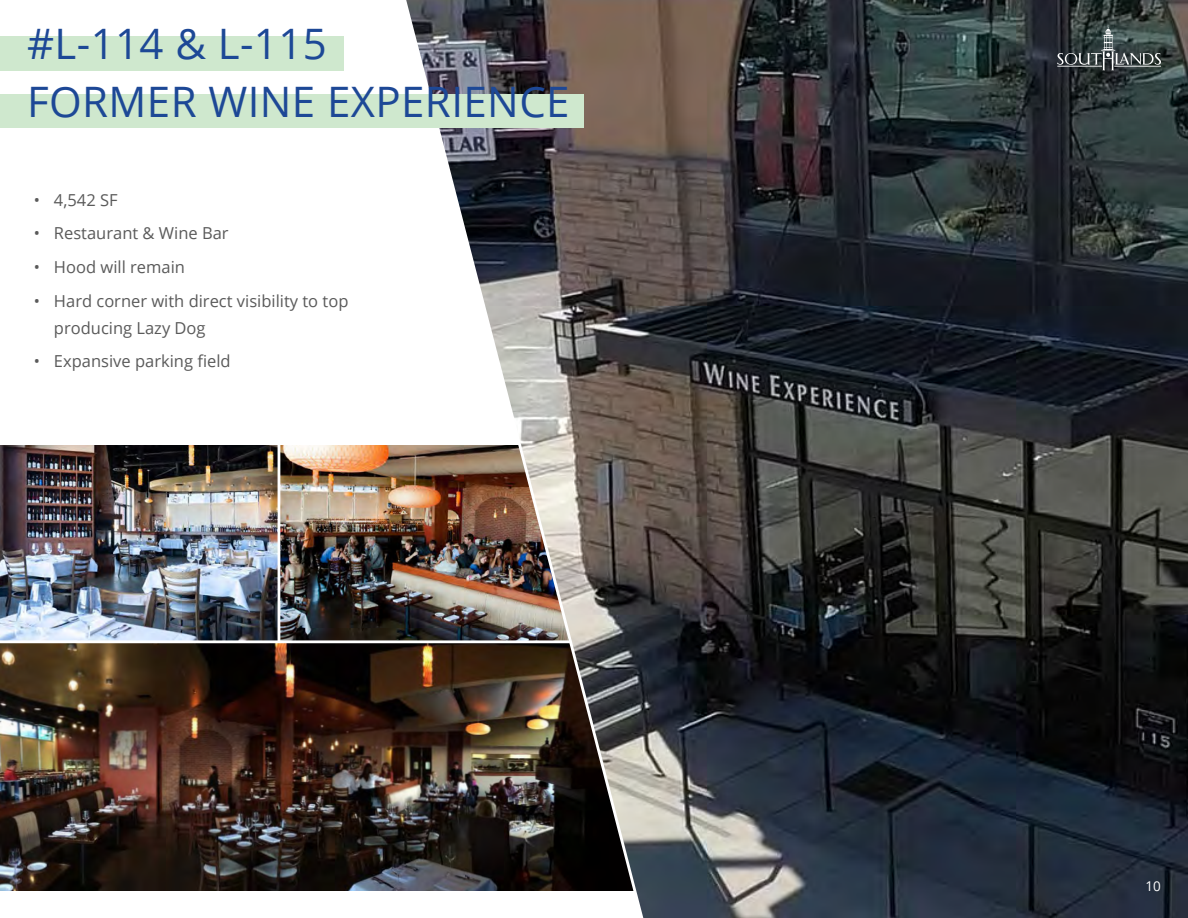
<style>
.page{position:relative;width:1188px;height:918px;background:#fff}
.page>*{position:absolute;margin:0;border:0;box-sizing:border-box;transform-origin:0 0}
.t1{font:42px "Open Sans";letter-spacing:.01em;color:#1d4896}
.t2{font:16.5px/27px "Open Sans";color:#5a5a5a}
.t3{font:13.5px "Open Sans";color:#fff}
</style>
<div class="page">
<img style="left:0;top:445px;width:398px;height:195px">
<img style="left:0;top:643px;width:398px;height:248px">
<img style="left:398px;top:0;width:790px;height:918px">
<div style="left:0;top:36px;width:343px;height:34px;background:#cfe8ce"></div>
<hr style="left:0;top:640px;width:571px;height:3px;background:#fff">
<hr style="left:278px;top:436px;width:2px;height:207px;background:#fff">
<svg style="left:1057px;top:27px;width:104px;height:43px;background:#4b5656"></svg>
<div style="left:0;top:94px;width:583px;height:33px;background:#cfe8ce"></div>
<h1 class="t1" style="left:27px;top:15px;width:301px">#L-114 &amp; L-115</h1>
<h1 class="t1" style="left:27px;top:73px;width:544px">FORMER WINE EXPERIENCE</h1>
<p class="t2" style="left:34px;top:186px;width:85px">• 4,542 SF</p>
<p class="t2" style="left:34px;top:219px;width:196px">• Restaurant &amp; Wine Bar</p>
<p class="t2" style="left:34px;top:253px;width:153px">• Hood will remain</p>
<p class="t2" style="left:54px;top:287px;width:296px;text-indent:-20px">• Hard corner with direct visibility to top producing Lazy Dog</p>
<p class="t2" style="left:34px;top:348px;width:198px">• Expansive parking field</p>
<p class="t3" style="left:1146px;top:877px;width:17px">10</p>
</div>
